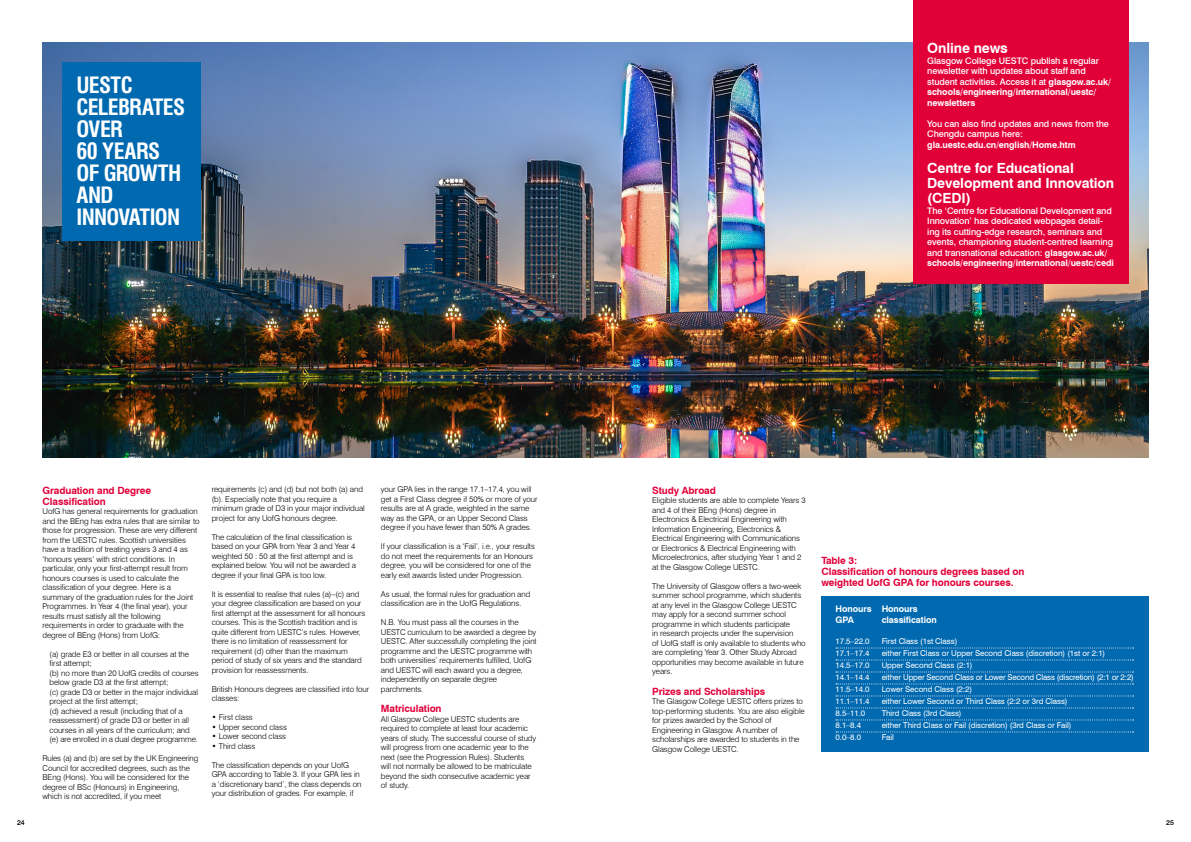
<style>
.page{position:relative;width:1191px;height:842px;background:#fff}
.page>*{position:absolute;margin:0;border:0;box-sizing:border-box;transform-origin:0 0}
.t1{font:700 condensed 22px/22px "Swiss 721 BT";letter-spacing:-.035em;color:#fff}
.t2{font:700 14px/15px "Swiss 721 BT";letter-spacing:-.01em;color:#fff}
.t3{font:700 10px/11px "Swiss 721 BT";letter-spacing:-.01em;color:#e20039}
.t4{font:500 9px/10.5px "Swiss 721 BT";letter-spacing:-.01em;color:#fff}
.t5{font:700 9px/10.5px "Swiss 721 BT";letter-spacing:-.01em;color:#fff}
.t6{font:300 8px/9.5px "Swiss 721 BT";letter-spacing:-.01em;color:#000}
.t7{font:8px/12px "Swiss 721 BT";letter-spacing:-.01em;color:#fff}
.t8{font:500 7px "Swiss 721 BT";color:#000}
.s1{font-weight:700}
</style>
<div class="page">
<img style="left:43px;top:43px;width:1105px;height:415px">
<div style="left:821px;top:596px;width:327px;height:156px;background:#0069b0"></div>
<svg style="left:836px;top:647px;width:297px;height:1px"></svg>
<svg style="left:836px;top:659px;width:297px;height:1px"></svg>
<svg style="left:836px;top:671px;width:297px;height:1px"></svg>
<svg style="left:836px;top:683px;width:297px;height:1px"></svg>
<svg style="left:836px;top:695px;width:297px;height:1px"></svg>
<svg style="left:836px;top:707px;width:297px;height:1px"></svg>
<svg style="left:836px;top:719px;width:297px;height:1px"></svg>
<svg style="left:836px;top:731px;width:297px;height:1px"></svg>
<div style="left:62px;top:62px;width:139px;height:179px;background:#0069b0"></div>
<div style="left:913px;top:0;width:215px;height:283px;background:#e20039"></div>
<h1 class="t1" style="left:77px;top:74px;width:110px">UESTC<br>CELEBRATES<br>OVER<br>60 YEARS<br>OF GROWTH<br>AND<br>INNOVATION</h1>
<p class="t3" style="left:43px;top:485px;width:110px">Graduation and Degree<br>Classification</p>
<p class="t6" style="left:43px;top:507px;width:158px">UofG has general requirements for graduation and the BEng has extra rules that are similar to those for progression. These are very different from the UESTC rules. Scottish universities have a tradition of treating years 3 and 4 as ‘honours years’ with strict conditions. In particular, only your first-attempt result from honours courses is used to calculate the classification of your degree. Here is a summary of the graduation rules for the Joint Programmes. In Year 4 (the final year), your results must satisfy all the following requirements in order to graduate with the degree of BEng (Hons) from UofG:</p>
<p class="t6" style="left:50px;top:649px;width:150px">(a) grade E3 or better in all courses at the first attempt;<br>(b) no more than 20 UofG credits of courses below grade D3 at the first attempt;<br>(c) grade D3 or better in the major individual project at the first attempt;<br>(d) achieved a result (including that of a reassessment) of grade D3 or better in all courses in all years of the curriculum; and (e) are enrolled in a dual degree programme.</p>
<p class="t6" style="left:43px;top:753px;width:157px">Rules (a) and (b) are set by the UK Engineering Council for accredited degrees, such as the BEng (Hons). You will be considered for the degree of BSc (Honours) in Engineering, which is not accredited, if you meet</p>
<p class="t6" style="left:212px;top:485px;width:155px">requirements (c) and (d) but not both (a) and (b). Especially note that you require a minimum grade of D3 in your major individual project for any UofG honours degree.</p>
<p class="t6" style="left:212px;top:532px;width:146px">The calculation of the final classification is based on your GPA from Year 3 and Year 4 weighted 50 : 50 at the first attempt and is explained below. You will not be awarded a degree if your final GPA is too low.</p>
<p class="t6" style="left:212px;top:589px;width:155px">It is essential to realise that rules (a)–(c) and your degree classification are based on your first attempt at the assessment for all honours courses. This is the Scottish tradition and is quite different from UESTC’s rules. However, there is no limitation of reassessment for requirement (d) other than the maximum period of study of six years and the standard provision for reassessments.</p>
<p class="t6" style="left:212px;top:684px;width:159px">British Honours degrees are classified into four classes:</p>
<p class="t6" style="left:212px;top:712px;width:43px">• First class</p>
<p class="t6" style="left:212px;top:722px;width:77px">• Upper second class</p>
<p class="t6" style="left:212px;top:731px;width:76px">• Lower second class</p>
<p class="t6" style="left:212px;top:741px;width:45px">• Third class</p>
<p class="t6" style="left:212px;top:760px;width:151px">The classification depends on your UofG GPA according to Table 3. If your GPA lies in a ‘discretionary band’, the class depends on your distribution of grades. For example, if</p>
<p class="t6" style="left:381px;top:484px;width:158px">your GPA lies in the range 17.1–17.4, you will get a First Class degree if 50% or more of your results are at A grade, weighted in the same way as the GPA, or an Upper Second Class degree if you have fewer than 50% A grades.</p>
<p class="t6" style="left:381px;top:541px;width:155px">If your classification is a ‘Fail’, i.e., your results do not meet the requirements for an Honours degree, you will be considered for one of the early exit awards listed under Progression.</p>
<p class="t6" style="left:381px;top:589px;width:151px">As usual, the formal rules for graduation and classification are in the UofG Regulations.</p>
<p class="t6" style="left:381px;top:617px;width:157px">N.B. You must pass all the courses in the UESTC curriculum to be awarded a degree by UESTC. After successfully completing the joint programme and the UESTC programme with both universities’ requirements fulfilled, UofG and UESTC will each award you a degree, independently on separate degree parchments.</p>
<p class="t3" style="left:381px;top:703px;width:62px">Matriculation</p>
<p class="t6" style="left:381px;top:714px;width:157px">All Glasgow College UESTC students are required to complete at least four academic years of study. The successful course of study will progress from one academic year to the next (see the Progression Rules). Students will not normally be allowed to be matriculate beyond the sixth consecutive academic year of study.</p>
<h2 class="t2" style="left:927px;top:41px;width:82px">Online news</h2>
<p class="t4" style="left:927px;top:55px;width:185px">Glasgow College UESTC publish a regular newsletter with updates about staff and student activities. Access it at <span class="s1">glasgow.ac.uk/ schools/engineering/international/uestc/ newsletters</span></p>
<p class="t4" style="left:927px;top:118px;width:183px">You can also find updates and news from the<br>Chengdu campus here:</p>
<p class="t5" style="left:927px;top:139px;width:150px">gla.uestc.edu.cn/english/Home.htm</p>
<h2 class="t2" style="left:927px;top:161px;width:188px">Centre for Educational<br>Development and Innovation (CEDI)</h2>
<p class="t4" style="left:927px;top:205px;width:188px">The ‘Centre for Educational Development and Innovation’ has dedicated webpages detail&shy;ing its cutting-edge research, seminars and events, championing student-centred learning and transnational education: <span class="s1">glasgow.ac.uk/ schools/engineering/international/uestc/cedi</span></p>
<p class="t3" style="left:652px;top:485px;width:65px">Study Abroad</p>
<p class="t6" style="left:652px;top:496px;width:155px">Eligible students are able to complete Years 3 and 4 of their BEng (Hons) degree in Electronics &amp; Electrical Engineering with Information Engineering, Electronics &amp; Electrical Engineering with Communications or Electronics &amp; Electrical Engineering with Microelectronics, after studying Year 1 and 2 at the Glasgow College UESTC.</p>
<p class="t6" style="left:652px;top:581px;width:155px">The University of Glasgow offers a two-week summer school programme, which students at any level in the Glasgow College UESTC may apply for a second summer school programme in which students participate<br>in research projects under the supervision<br>of UofG staff is only available to students who are completing Year 3. Other Study Abroad opportunities may become available in future years.</p>
<p class="t3" style="left:652px;top:686px;width:114px">Prizes and Scholarships</p>
<p class="t6" style="left:652px;top:697px;width:154px">The Glasgow College UESTC offers prizes to top-performing students. You are also eligible for prizes awarded by the School of Engineering in Glasgow. A number of scholarships are awarded to students in the Glasgow College UESTC.</p>
<p class="t3" style="left:821px;top:555px;width:205px">Table 3:<br>Classification of honours degrees based on weighted UofG GPA for honours courses.</p>
<p class="t5" style="left:835px;top:604px;width:38px">Honours<br>GPA</p>
<p class="t7" style="left:835px;top:635px;width:36px">17.5–22.0<br>17.1–17.4<br>14.5–17.0<br>14.1–14.4<br>11.5–14.0<br>11.1–11.4<br>8.5–11.0<br>8.1–8.4<br>0.0–8.0</p>
<p class="t5" style="left:881px;top:604px;width:57px">Honours classification</p>
<p class="t7" style="left:881px;top:635px;width:254px">First Class (1st Class)<br>either First Class or Upper Second Class (discretion) (1st or 2:1)<br>Upper Second Class (2:1)<br>either Upper Second Class or Lower Second Class (discretion) (2:1 or 2:2)<br>Lower Second Class (2:2)<br>either Lower Second or Third Class (2:2 or 3rd Class)<br>Third Class (3rd Class)<br>either Third Class or Fail (discretion) (3rd Class or Fail)<br>Fail</p>
<p class="t8" style="left:17px;top:818px;width:9px">24</p>
<p class="t8" style="left:1166px;top:818px;width:9px">25</p>
</div>
